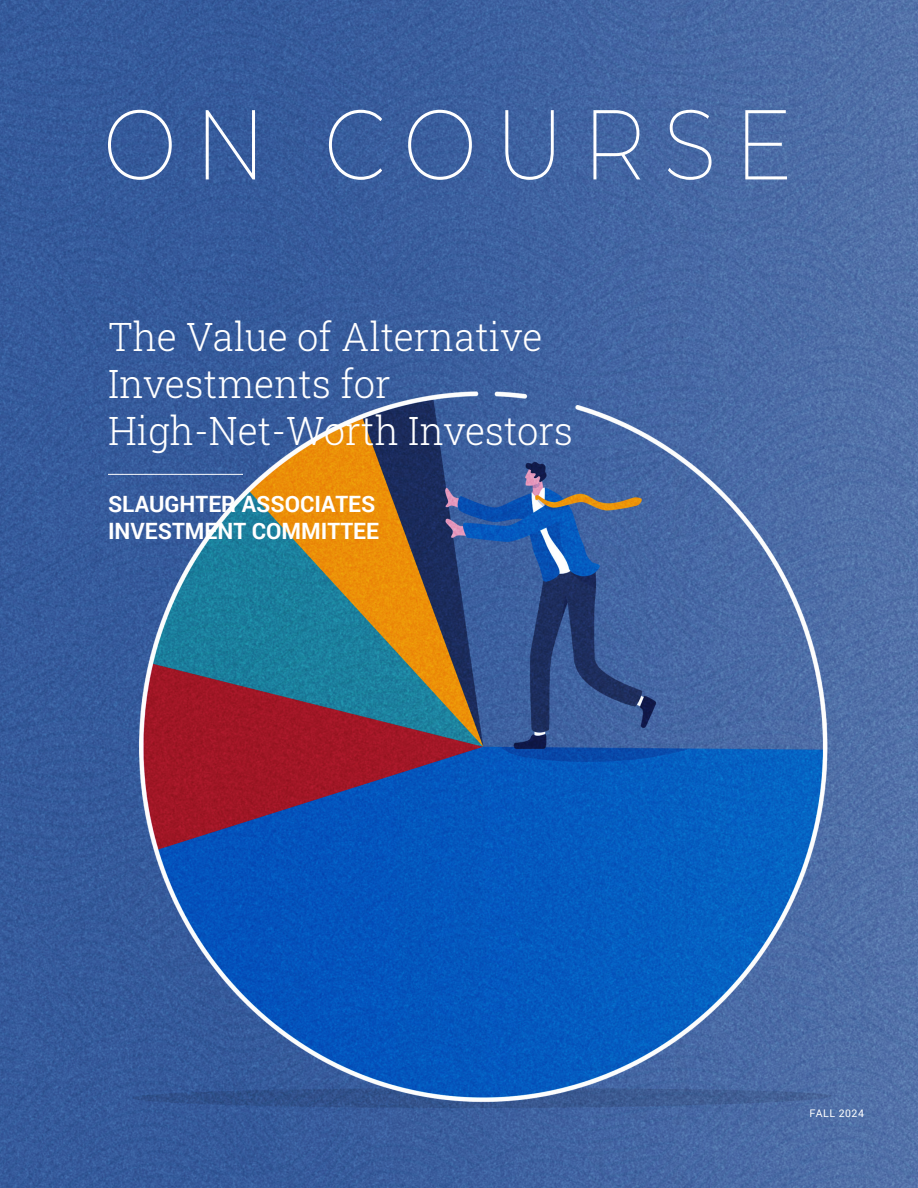
<style>
.page{position:relative;width:918px;height:1188px;background:#fff}
.page>*{position:absolute;margin:0;border:0;box-sizing:border-box;transform-origin:0 0}
.t1{font:300 39px/46.8px "Roboto Slab";color:#fff}
.t2{font:700 22.5px/27px "Roboto";color:#fff}
.t3{font:10.5px "Roboto";letter-spacing:.05em;color:#fff}
</style>
<div class="page">
<img style="left:0;top:0;width:918px;height:1188px">
<svg style="left:108px;top:110px;width:679px;height:70px;background:#4f6fa8"></svg>
<hr style="left:108px;top:474px;width:135px;height:1px;background:#fff">
<p class="t1" style="left:108px;top:313px;width:467px">The Value of Alternative<br>Investments for<br>High-Net-Worth Investors</p>
<p class="t2" style="left:108px;top:489px;width:273px">SLAUGHTER ASSOCIATES<br>INVESTMENT COMMITTEE</p>
<p class="t3" style="left:810px;top:1106px;width:56px">FALL 2024</p>
</div>
